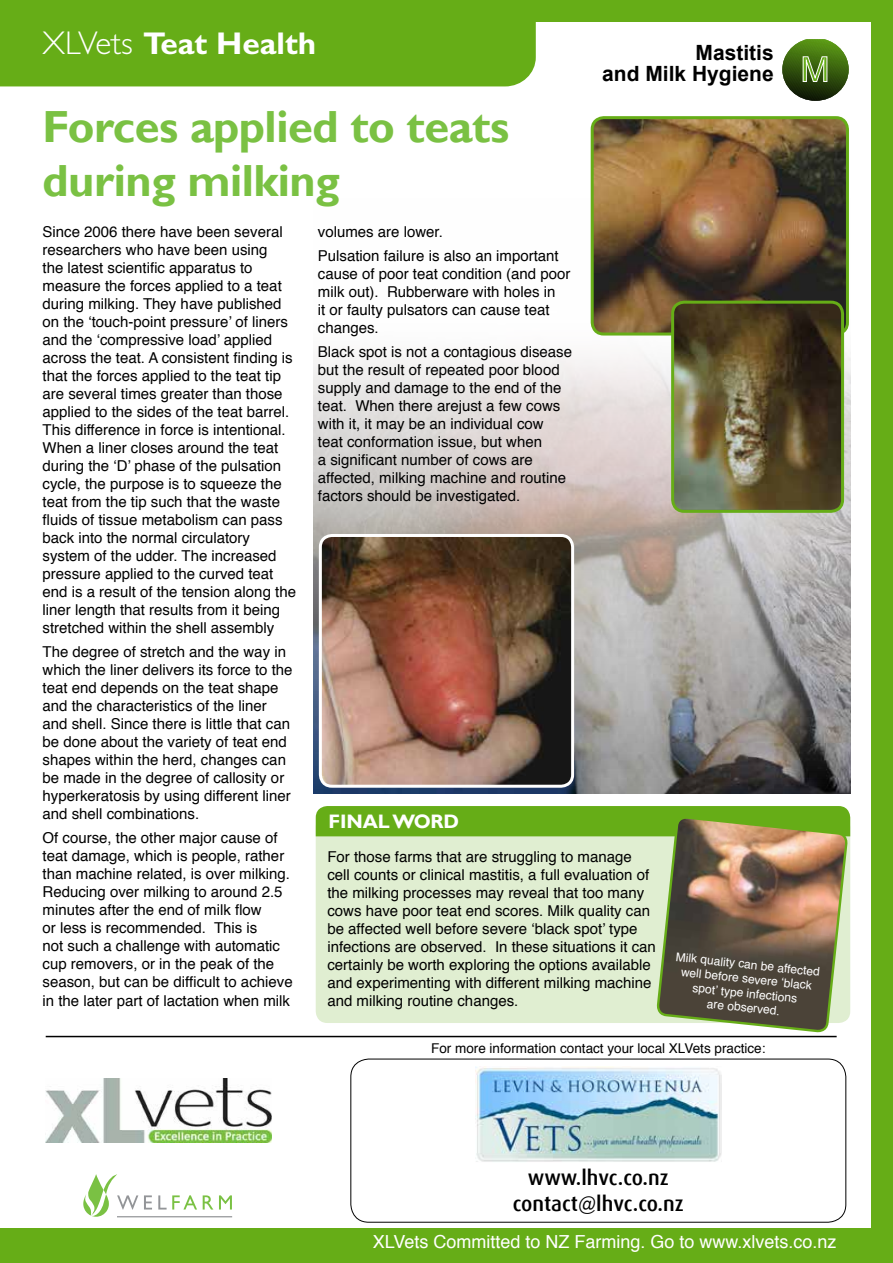
<style>
.page{position:relative;width:893px;height:1263px;background:#fff}
.page>*{position:absolute;margin:0;border:0;box-sizing:border-box;transform-origin:0 0}
.t1{font:700 45px/54px "Gill Sans";letter-spacing:-.01em;color:#7ac143}
.t2{font:34.5px "Helvetica";color:#66ad17}
.t3{font:700 31.5px "Gill Sans";color:#fff}
.t4{font:500 21px/25.3px "Dax";color:#000;text-align:center}
.t5{font:700 21px/21px "Arial";color:#000;text-align:right}
.t6{font:700 19.5px "Gill Sans";letter-spacing:-.01em;color:#fff}
.t7{font:18px "Helvetica";color:#fff}
.t8{font:15px/18px "Helvetica";color:#000}
.t9{font:13.5px "Helvetica";color:#000}
.t10{font:12px/14.4px "Helvetica";color:#fff;text-align:center}
.s1{font-family:"Gill Sans Std";font-weight:300;font-size:33px}
</style>
<div class="page">
<img style="left:314px;top:157px;width:536px;height:636px">
<svg style="left:782px;top:39px;width:67px;height:62px"></svg>
<div style="left:0;top:21px;width:536px;height:65px;background:#66ad17"></div>
<div style="left:0;top:1229px;width:893px;height:34px;background:#66ad17"></div>
<div style="left:0;top:0;width:893px;height:21px;background:#66ad17"></div>
<div style="left:872px;top:0;width:21px;height:1263px;background:#66ad17"></div>
<hr style="left:46px;top:1036px;width:791px;height:1px;background:#000">
<svg style="left:144px;top:1195px;width:8px;height:14px"></svg>
<svg style="left:158px;top:1195px;width:39px;height:14px"></svg>
<svg style="left:203px;top:1195px;width:10px;height:14px"></svg>
<svg style="left:219px;top:1195px;width:13px;height:14px"></svg>
<hr style="left:117px;top:1216px;width:115px;height:1px;background:#939598">
<svg style="left:83px;top:1174px;width:55px;height:43px"></svg>
<img style="left:46px;top:1078px;width:225px;height:64px">
<div style="left:316px;top:816px;width:534px;height:207px;background:#e0eed1;border-radius:12px"></div>
<div style="left:316px;top:806px;width:534px;height:30px;background:#66ad17"></div>
<svg style="left:655px;top:815px;width:194px;height:223px;background:#877d5f"></svg>
<img style="left:320px;top:535px;width:253px;height:251px">
<div style="left:319px;top:534px;width:255px;height:254px;border:3px solid #fff;border-radius:12px"></div>
<img style="left:592px;top:120px;width:255px;height:214px">
<div style="left:591px;top:116px;width:258px;height:219px;border:3px solid #66ad17;border-radius:12px"></div>
<img style="left:673px;top:302px;width:170px;height:209px">
<div style="left:671px;top:301px;width:173px;height:212px;border:3px solid #66ad17;border-radius:12px"></div>
<div style="left:350px;top:1059px;width:496px;height:163px;border:1px solid #000;border-radius:18px"></div>
<img style="left:475px;top:1067px;width:246px;height:95px">
<h3 class="t3" style="left:43px;top:25px;width:275px"><span class="s1">XLVets</span> Teat Health</h3>
<h1 class="t1" style="left:43px;top:101px;width:468px">Forces applied to teats during milking</h1>
<h3 class="t5" style="left:602px;top:42px;width:173px">Mastitis<br>and Milk Hygiene</h3>
<h2 class="t2" style="left:801px;top:46px;width:30px">M</h2>
<p class="t8" style="left:43px;top:224px;width:255px">Since 2006 there have been several researchers who have been using<br>the latest scientific apparatus to measure the forces applied to a teat during milking. They have published on the ‘touch-point pressure’ of liners and the ‘compressive load’ applied across the teat. A consistent finding is that the forces applied to the teat tip are several times greater than those applied to the sides of the teat barrel.<br>This difference in force is intentional.<br>When a liner closes around the teat during the ‘D’ phase of the pulsation cycle, the purpose is to squeeze the teat from the tip such that the waste fluids of tissue metabolism can pass back into the normal circulatory system of the udder. The increased pressure applied to the curved teat end is a result of the tension along the liner length that results from it being stretched within the shell assembly</p>
<p class="t8" style="left:43px;top:644px;width:252px">The degree of stretch and the way in which the liner delivers its force to the teat end depends on the teat shape and the characteristics of the liner and shell. Since there is little that can be done about the variety of teat end shapes within the herd, changes can be made in the degree of callosity or hyperkeratosis by using different liner and shell combinations.</p>
<p class="t8" style="left:43px;top:830px;width:252px">Of course, the other major cause of teat damage, which is people, rather than machine related, is over milking.<br>Reducing over milking to around 2.5 minutes after the end of milk flow<br>or less is recommended. This is<br>not such a challenge with automatic cup removers, or in the peak of the season, but can be difficult to achieve in the later part of lactation when milk</p>
<p class="t8" style="left:318px;top:221px;width:242px;line-height:24px">volumes are lower.<br>Pulsation failure is also an important</p>
<p class="t8" style="left:318px;top:266px;width:254px">cause of poor teat condition (and poor milk out). Rubberware with holes in<br>it or faulty pulsators can cause teat changes.</p>
<p class="t8" style="left:318px;top:344px;width:256px">Black spot is not a contagious disease but the result of repeated poor blood supply and damage to the end of the teat. When there arejust a few cows with it, it may be an individual cow teat conformation issue, but when<br>a significant number of cows are affected, milking machine and routine factors should be investigated.</p>
<h3 class="t6" style="left:329px;top:809px;width:132px">FINAL WORD</h3>
<p class="t8" style="left:327px;top:849px;width:330px">For those farms that are struggling to manage cell counts or clinical mastitis, a full evaluation of the milking processes may reveal that too many cows have poor teat end scores. Milk quality can be affected well before severe ‘black spot’ type infections are observed. In these situations it can certainly be worth exploring the options available and experimenting with different milking machine and milking routine changes.</p>
<p class="t10" style="left:677px;top:950px;width:146px;rotate:6deg">Milk quality can be affected well before severe ‘black spot’ type infections<br>are observed.</p>
<p class="t9" style="left:431px;top:1039px;width:336px">For more information contact your local XLVets practice:</p>
<h3 class="t4" style="left:513px;top:1166px;width:172px">www.lhvc.co.nz contact@lhvc.co.nz</h3>
<p class="t7" style="left:373px;top:1230px;width:465px">XLVets Committed to NZ Farming. Go to www.xlvets.co.nz</p>
</div>
